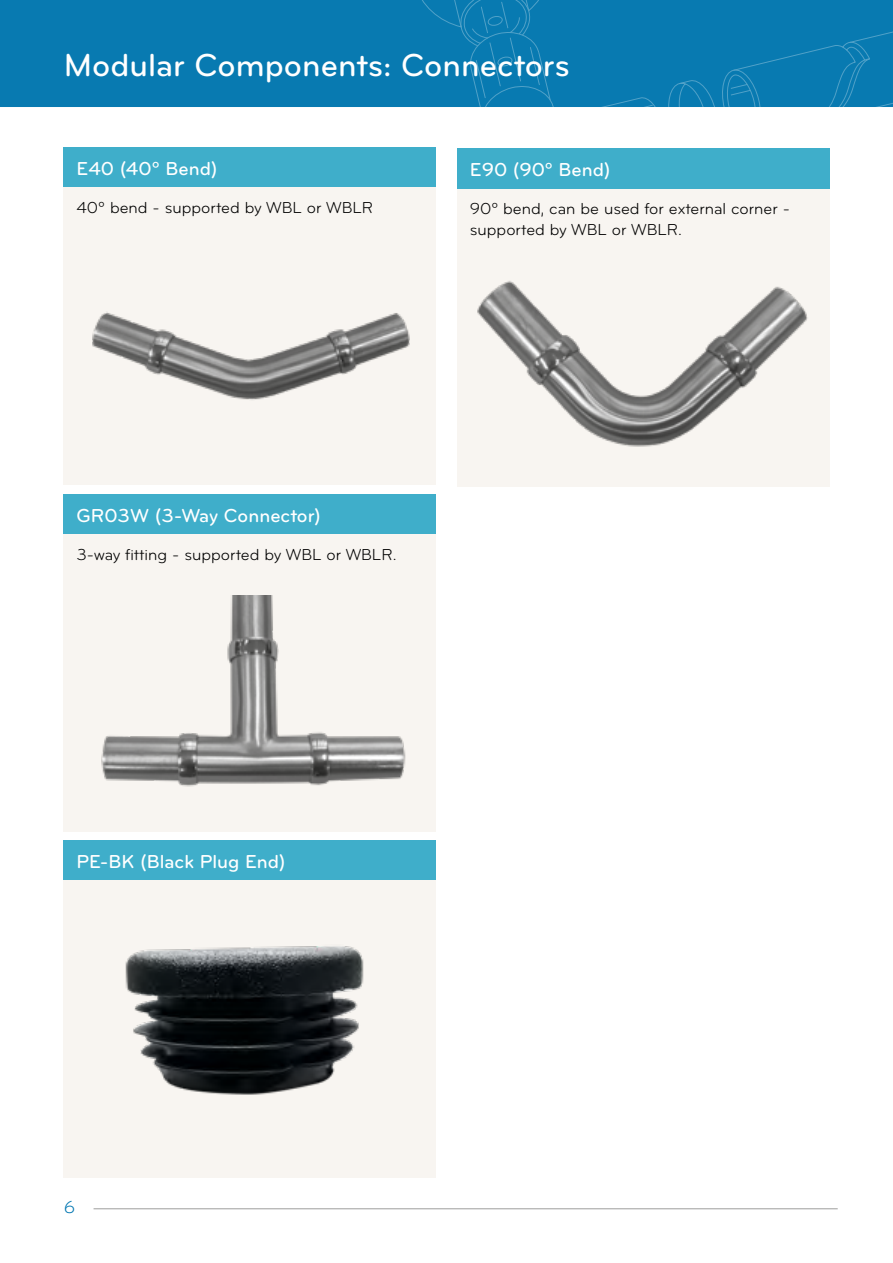
<style>
.page{position:relative;width:893px;height:1263px;background:#fff}
.page>*{position:absolute;margin:0;border:0;box-sizing:border-box;transform-origin:0 0}
.t1{font:500 33px "Bryant";color:#fff}
.t2{font:500 19.5px "Bryant";color:#fff}
.t3{font:18px "Bryant";color:#0076b1}
.t4{font:16.5px/21px "Bryant";color:#000}
</style>
<div class="page">
<div style="left:0;top:0;width:412px;height:107px;background:#087ab1"></div>
<div style="left:412px;top:0;width:481px;height:107px;background:#087ab1"></div>
<hr style="left:94px;top:1208px;width:744px;height:1px;background:#9d9d9c">
<div style="left:64px;top:147px;width:372px;height:41px;background:#3faeca"></div>
<div style="left:64px;top:188px;width:372px;height:297px;background:#f8f5f1"></div>
<img style="left:92px;top:312px;width:318px;height:88px">
<div style="left:457px;top:149px;width:372px;height:40px;background:#3faeca"></div>
<div style="left:457px;top:189px;width:372px;height:298px;background:#f8f5f1"></div>
<img style="left:477px;top:281px;width:331px;height:166px">
<div style="left:64px;top:494px;width:372px;height:41px;background:#3faeca"></div>
<div style="left:64px;top:535px;width:372px;height:297px;background:#f8f5f1"></div>
<img style="left:101px;top:595px;width:305px;height:192px">
<div style="left:64px;top:840px;width:372px;height:40px;background:#3faeca"></div>
<div style="left:64px;top:880px;width:372px;height:298px;background:#f8f5f1"></div>
<img style="left:125px;top:946px;width:239px;height:149px">
<h1 class="t1" style="left:64px;top:52px;width:507px">Modular Components: Connectors</h1>
<p class="t2" style="left:77px;top:161px;width:142px">E40 (40º Bend)</p>
<p class="t4" style="left:77px;top:198px;width:298px">40º bend - supported by WBL or WBLR</p>
<p class="t2" style="left:470px;top:162px;width:142px">E90 (90º Bend)</p>
<p class="t4" style="left:470px;top:199px;width:322px">90º bend, can be used for external corner - supported by WBL or WBLR.</p>
<p class="t2" style="left:77px;top:508px;width:246px">GR03W (3-Way Connector)</p>
<p class="t4" style="left:77px;top:545px;width:322px">3-way fitting - supported by WBL or WBLR.</p>
<p class="t2" style="left:77px;top:853px;width:210px">PE-BK (Black Plug End)</p>
<p class="t3" style="left:64px;top:1200px;width:13px">6</p>
</div>
